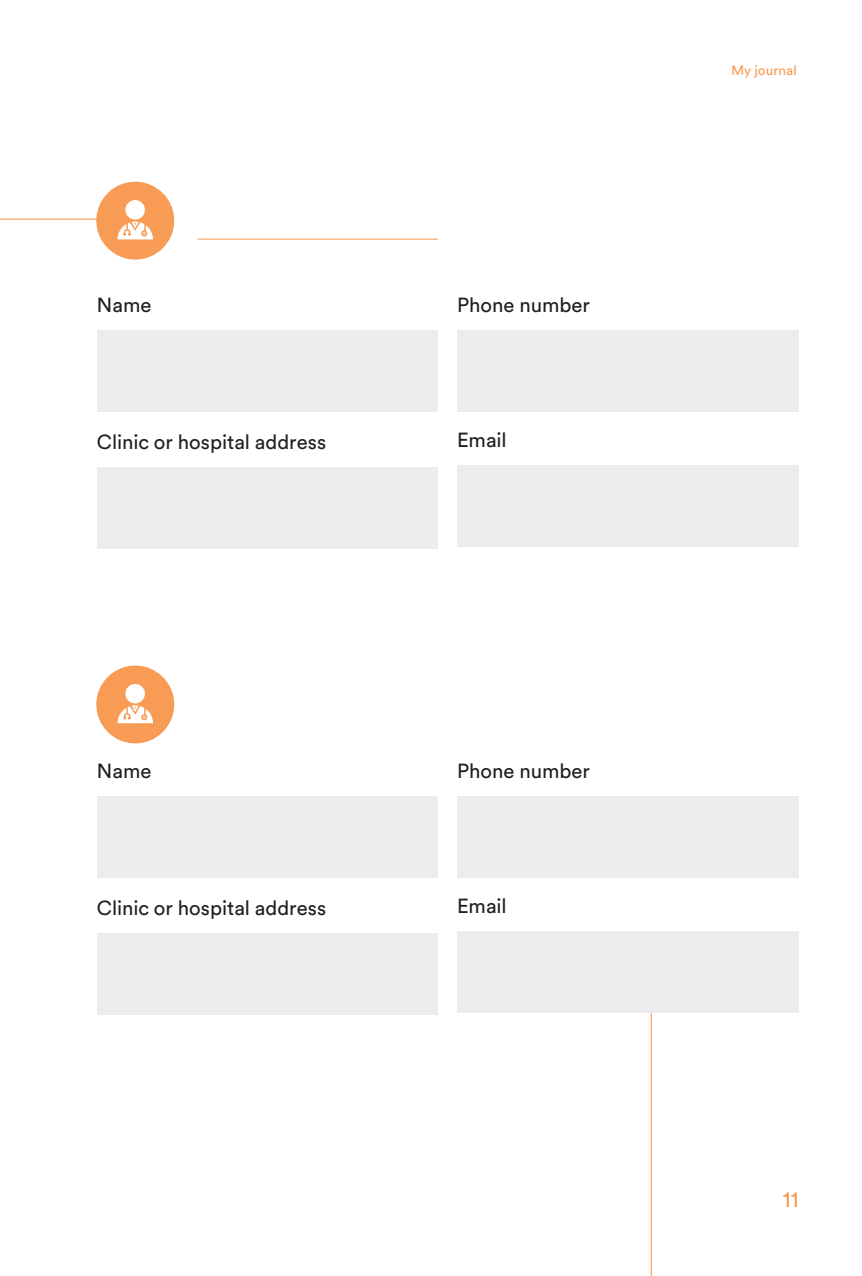
<style>
.page{position:relative;width:862px;height:1276px;background:#fff}
.page>*{position:absolute;margin:0;border:0;box-sizing:border-box;transform-origin:0 0}
.t1{font:22.5px "Circular Std";color:#f89c55}
.t2{font:20.25px "Circular Std";color:#231f20}
.t3{font:13.5px "Circular Std";letter-spacing:.005em;color:#f89c55}
</style>
<div class="page">
<div style="left:97px;top:796px;width:340px;height:82px;background:#ececee"></div>
<div style="left:97px;top:933px;width:340px;height:82px;background:#ececee"></div>
<div style="left:457px;top:796px;width:341px;height:82px;background:#ececee"></div>
<div style="left:457px;top:931px;width:341px;height:82px;background:#ececee"></div>
<div style="left:96px;top:665px;width:78px;height:78px;background:#f89c55;border-radius:50%"></div>
<svg style="left:117px;top:705px;width:36px;height:18px"></svg>
<div style="left:125px;top:684px;width:20px;height:19px;background:#fff;border-radius:50%"></div>
<svg style="left:0;top:200px;width:102px;height:20px"></svg>
<hr style="left:650px;top:1013px;width:1px;height:263px;background:#f89c55">
<div style="left:97px;top:330px;width:340px;height:81px;background:#ececee"></div>
<div style="left:97px;top:467px;width:340px;height:81px;background:#ececee"></div>
<div style="left:457px;top:330px;width:341px;height:81px;background:#ececee"></div>
<div style="left:457px;top:465px;width:341px;height:82px;background:#ececee"></div>
<div style="left:96px;top:182px;width:78px;height:77px;background:#f89c55;border-radius:50%"></div>
<svg style="left:117px;top:222px;width:36px;height:17px"></svg>
<div style="left:125px;top:200px;width:20px;height:20px;background:#fff;border-radius:50%"></div>
<hr style="left:197px;top:239px;width:240px;height:1px;background:#f89c55">
<p class="t3" style="left:731px;top:62px;width:67px">My journal</p>
<p class="t2" style="left:97px;top:292px;width:56px">Name</p>
<p class="t2" style="left:457px;top:292px;width:134px">Phone number</p>
<p class="t2" style="left:97px;top:429px;width:231px">Clinic or hospital address</p>
<p class="t2" style="left:457px;top:427px;width:51px">Email</p>
<p class="t2" style="left:97px;top:759px;width:56px">Name</p>
<p class="t2" style="left:457px;top:759px;width:134px">Phone number</p>
<p class="t2" style="left:97px;top:895px;width:231px">Clinic or hospital address</p>
<p class="t2" style="left:457px;top:894px;width:51px">Email</p>
<p class="t1" style="left:782px;top:1185px;width:17px">11</p>
</div>
